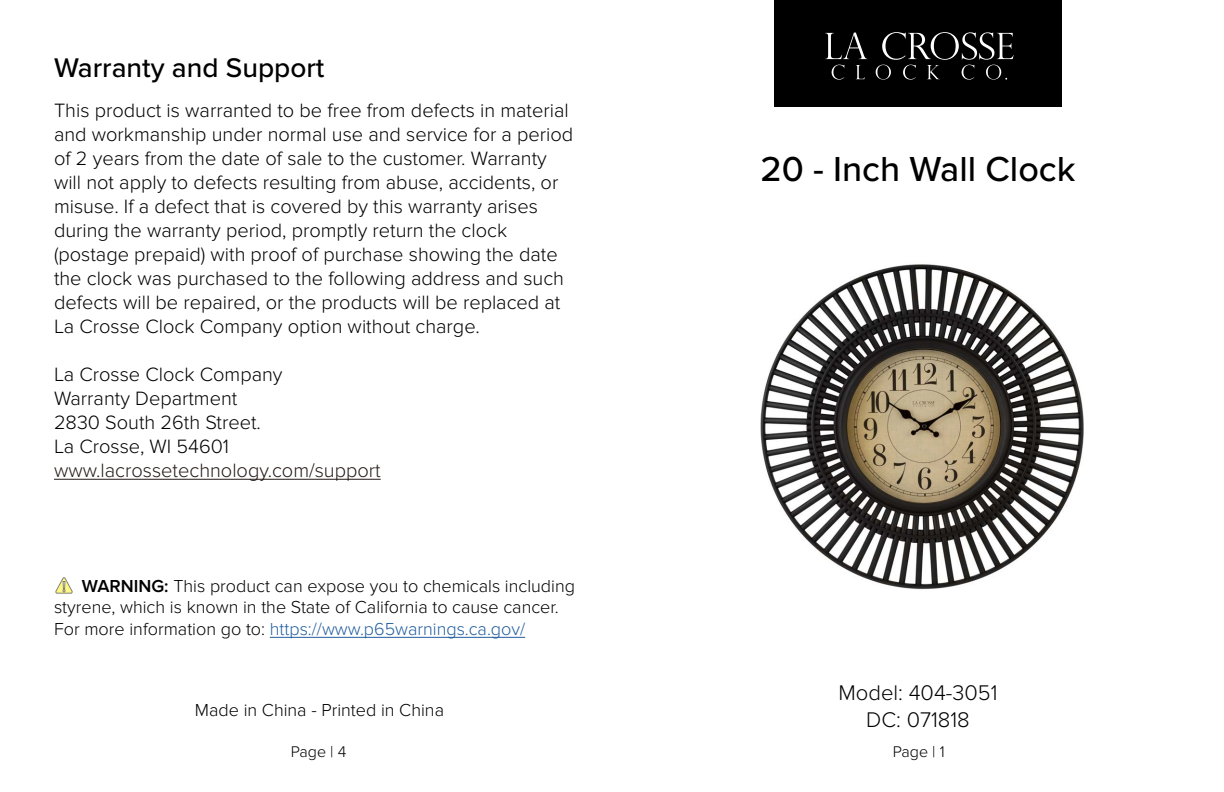
<style>
.page{position:relative;width:1224px;height:792px;background:#fff}
.page>*{position:absolute;margin:0;border:0;box-sizing:border-box;transform-origin:0 0}
.t1{font:500 36px "Proxima Nova";color:#000}
.t2{font:500 28px "Proxima Nova";color:#000}
.t3{font:300 22px/26.4px "Proxima Nova";color:#000;text-align:center}
.t4{font:300 20px/24px "Proxima Nova";color:#000}
.t5{font:300 20px "Proxima Nova";color:#241a17}
.t6{font:300 18px/21.6px "Proxima Nova";color:#000}
.t7{font:300 16px "Proxima Nova";color:#000}
.s1{font-weight:600}
.s2{color:#215e9e}
</style>
<div class="page">
<hr style="left:54px;top:479px;width:327px;height:1px;background:#241a17">
<div style="left:774px;top:0;width:288px;height:107px;background:#000"></div>
<svg style="left:832px;top:65px;width:12px;height:15px"></svg>
<svg style="left:856px;top:65px;width:9px;height:14px"></svg>
<svg style="left:825px;top:33px;width:42px;height:26px"></svg>
<svg style="left:876px;top:32px;width:138px;height:48px"></svg>
<hr style="left:270px;top:637px;width:255px;height:1px;background:#215e9e">
<svg style="left:55px;top:577px;width:18px;height:17px"></svg>
<img style="left:760px;top:264px;width:324px;height:326px">
<h2 class="t2" style="left:54px;top:46px;width:272px">Warranty and Support</h2>
<p class="t4" style="left:54px;top:98px;width:521px">This product is warranted to be free from defects in material and workmanship under normal use and service for a period of 2 years from the date of sale to the customer. Warranty will not apply to defects resulting from abuse, accidents, or misuse. If a defect that is covered by this warranty arises during the warranty period, promptly return the clock (postage prepaid) with proof of purchase showing the date the clock was purchased to the following address and such defects will be repaired, or the products will be replaced at La Crosse Clock Company option without charge.</p>
<p class="t4" style="left:54px;top:362px;width:230px">La Crosse Clock Company<br>Warranty Department<br>2830 South 26th Street.<br>La Crosse, WI 54601</p>
<p class="t5" style="left:54px;top:458px;width:328px">www.lacrossetechnology.com/support</p>
<p class="t6" style="left:54px;top:575px;width:523px;text-indent:28px"><span class="s1">WARNING:</span> This product can expose you to chemicals including styrene, which is known in the State of California to cause cancer.<br>For more information go to: <span class="s2">https://www.p65warnings.ca.gov/</span></p>
<p class="t6" style="left:195px;top:700px;width:251px">Made in China - Printed in China</p>
<p class="t7" style="left:291px;top:742px;width:57px">Page | 4</p>
<h1 class="t1" style="left:760px;top:142px;width:317px">20 - Inch Wall Clock</h1>
<p class="t3" style="left:839px;top:680px;width:160px">Model: 404-3051<br>DC: 071818</p>
<p class="t7" style="left:893px;top:742px;width:53px">Page | 1</p>
</div>
